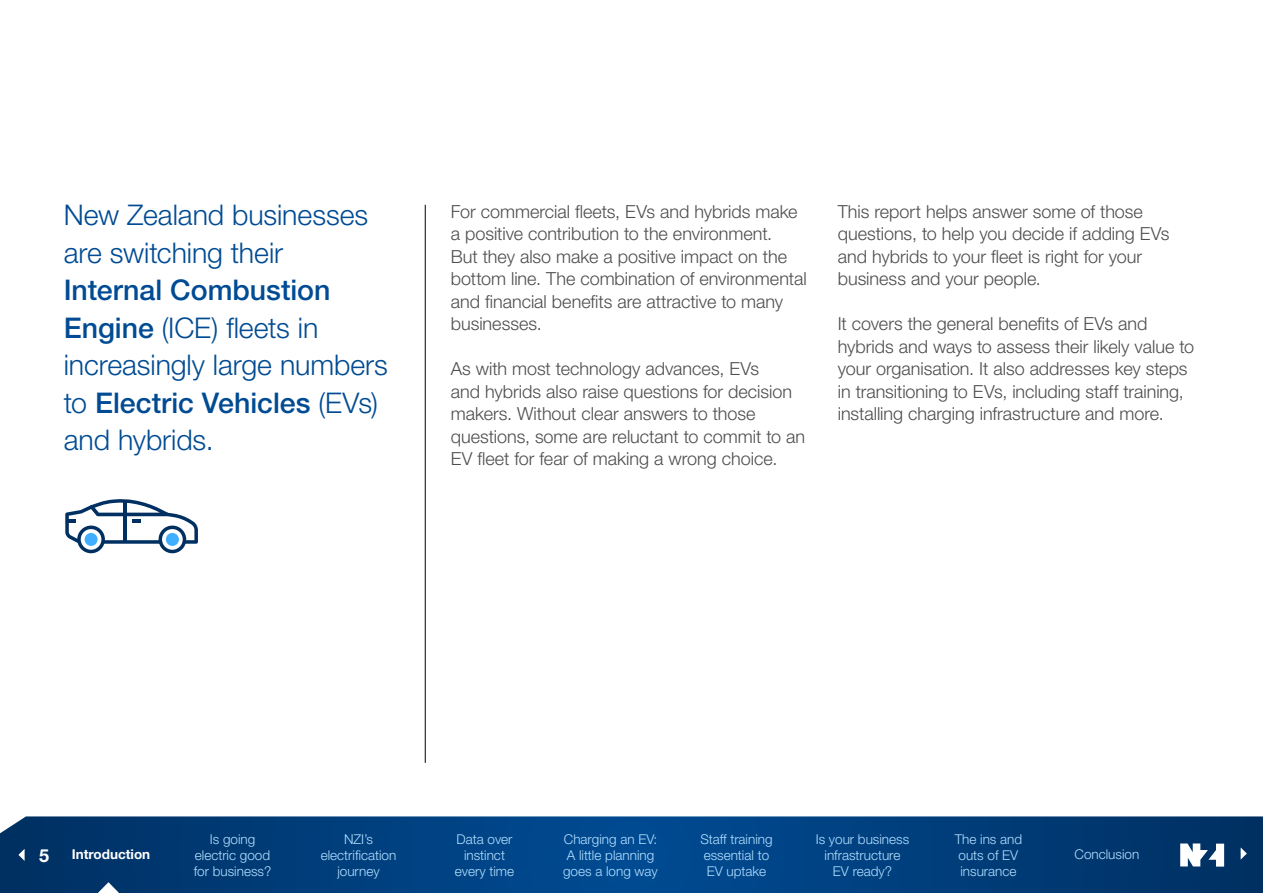
<style>
.page{position:relative;width:1263px;height:893px;background:#fff}
.page>*{position:absolute;margin:0;border:0;box-sizing:border-box;transform-origin:0 0}
.t1{font:300 28.5px/37.5px "Helvetica Neue LT Pro";letter-spacing:-.005em;color:#004b93}
.t2{font:300 18px/22.5px "Helvetica Neue LT Pro";color:#4d4d4f}
.t3{font:700 18px "Helvetica Neue LT Pro";color:#fff}
.t4{font:300 13.5px/15.8px "Helvetica Neue LT Pro";color:#b3dfff;text-align:center}
.t5{font:700 13.5px "Helvetica Neue LT Pro";color:#fff}
.s1{font-weight:500}
</style>
<div class="page">
<hr style="left:425px;top:205px;width:1px;height:558px;background:#000">
<svg style="left:65px;top:499px;width:133px;height:54px"></svg>
<svg style="left:0;top:816px;width:1263px;height:77px;background:#023f7b"></svg>
<svg style="left:18px;top:849px;width:7px;height:12px"></svg>
<svg style="left:1241px;top:847px;width:6px;height:13px"></svg>
<svg style="left:98px;top:882px;width:21px;height:11px"></svg>
<svg style="left:1180px;top:843px;width:44px;height:24px"></svg>
<h1 class="t1" style="left:64px;top:196px;width:306px">New Zealand businesses are switching their</h1>
<h1 class="t1" style="left:64px;top:271px;width:326px"><span class="s1">Internal Combustion<br>Engine</span> (ICE) fleets in increasingly large numbers to <span class="s1">Electric Vehicles</span> (EVs) and hybrids.</h1>
<p class="t2" style="left:451px;top:200px;width:357px">For commercial fleets, EVs and hybrids make a positive contribution to the environment.<br>But they also make a positive impact on the bottom line. The combination of environmental and financial benefits are attractive to many businesses.</p>
<p class="t2" style="left:451px;top:357px;width:356px">As with most technology advances, EVs<br>and hybrids also raise questions for decision makers. Without clear answers to those questions, some are reluctant to commit to an EV fleet for fear of making a wrong choice.</p>
<p class="t2" style="left:838px;top:200px;width:333px">This report helps answer some of those questions, to help you decide if adding EVs and hybrids to your fleet is right for your business and your people.</p>
<p class="t2" style="left:838px;top:312px;width:358px">It covers the general benefits of EVs and hybrids and ways to assess their likely value to your organisation. It also addresses key steps in transitioning to EVs, including staff training, installing charging infrastructure and more.</p>
<p class="t3" style="left:39px;top:844px;width:12px">5</p>
<p class="t5" style="left:72px;top:846px;width:80px">Introduction</p>
<p class="t4" style="left:194px;top:831px;width:79px">Is going electric good for business?</p>
<p class="t4" style="left:321px;top:831px;width:77px">NZI’s electrification journey</p>
<p class="t4" style="left:455px;top:831px;width:61px">Data over instinct every time</p>
<p class="t4" style="left:563px;top:831px;width:96px;text-align:left">Charging an EV:<br>A little planning goes a long way</p>
<p class="t4" style="left:700px;top:831px;width:74px;text-align:left">Staff training essential to<br>EV uptake</p>
<p class="t4" style="left:816px;top:831px;width:95px">Is your business infrastructure<br>EV ready?</p>
<p class="t4" style="left:955px;top:831px;width:69px;text-align:left">The ins and outs of EV insurance</p>
<p class="t4" style="left:1074px;top:846px;width:66px">Conclusion</p>
</div>
